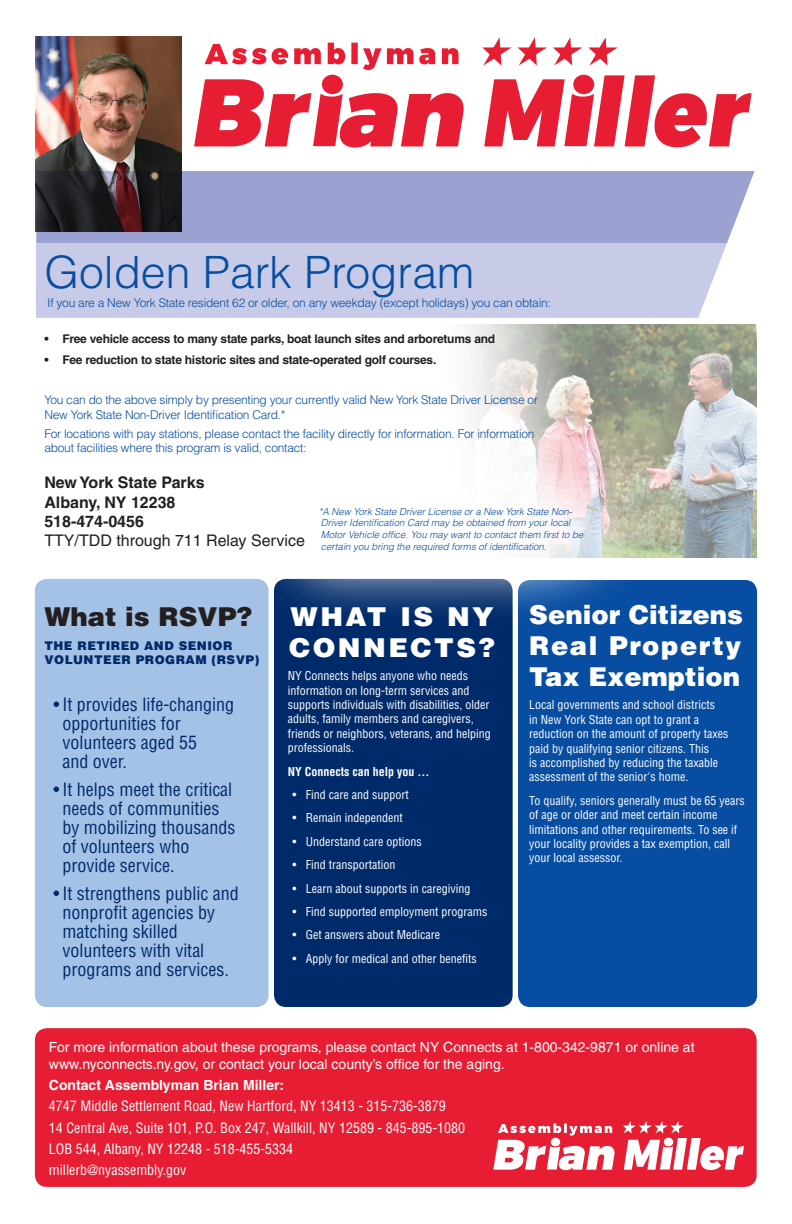
<style>
.page{position:relative;width:792px;height:1224px;background:#fff}
.page>*{position:absolute;margin:0;border:0;box-sizing:border-box;transform-origin:0 0}
.t1{font:300 44.5px "Helvetica";color:#074da1}
.t2{font:900 26px/31.2px "Helvetica";color:#fff;text-align:justify}
.t3{font:900 26px/31.2px "Helvetica";letter-spacing:.09em;color:#fff;scale:1.05 1}
.t4{font:900 26px "Helvetica";color:#231f20}
.t5{font:condensed 18px/19px "Helvetica";color:#002b6a}
.t6{font:700 16px "Helvetica";color:#231f20}
.t7{font:16px "Helvetica";color:#231f20}
.t8{font:condensed 14px "Helvetica";color:#fff}
.t9{font:14px/16.8px "Helvetica";color:#fff}
.t10{font:700 14px "Helvetica";color:#fff}
.t11{font:condensed 12px/14.4px "Helvetica";color:#fff}
.t12{font:300 12px/14.4px "Helvetica";letter-spacing:-.02em;color:#074da1}
.t13{font:700 12px "Helvetica";letter-spacing:-.02em;color:#231f20}
.t14{font:900 12px/14.4px "Helvetica";letter-spacing:.04em;color:#002b6a}
.t15{font:700 condensed 12px "Helvetica";color:#fff}
.t16{font:italic 300 9.7px/11.6px "Helvetica";color:#074da1}
</style>
<div class="page">
<div style="left:35px;top:1028px;width:722px;height:159px;background:#e71d33;border-radius:12px"></div>
<div style="left:518px;top:580px;width:239px;height:427px;background:#074da1;border-radius:12px"></div>
<div style="left:35px;top:579px;width:234px;height:428px;background:#a3c2e6;border-radius:12px"></div>
<div style="left:274px;top:579px;width:239px;height:428px;background:#002b6a;border-radius:12px"></div>
<div style="left:36px;top:243px;width:691px;height:75px;background:#c7cbe7"></div>
<img style="left:467px;top:325px;width:290px;height:233px">
<img style="left:493px;top:1121px;width:251px;height:50px">
<img style="left:35px;top:36px;width:146px;height:135px">
<div style="left:249px;top:435px;width:405px;height:188px;background:#fff;opacity:.92"></div>
<img style="left:194px;top:37px;width:558px;height:111px">
<svg style="left:35px;top:171px;width:720px;height:72px;background:#888bb2"></svg>
<p class="t1" style="left:44px;top:244px;width:431px">Golden Park Program</p>
<p class="t12" style="left:47px;top:295px;width:505px">If you are a New York State resident 62 or older, on any weekday (except holidays) you can obtain:</p>
<p class="t13" style="left:44px;top:332px;width:452px">• Free vehicle access to many state parks, boat launch sites and arboretums and</p>
<p class="t13" style="left:44px;top:353px;width:394px">• Fee reduction to state historic sites and state-operated golf courses.</p>
<p class="t12" style="left:44px;top:393px;width:495px">You can do the above simply by presenting your currently valid New York State Driver License or<br>New York State Non-Driver Identification Card.*</p>
<p class="t12" style="left:44px;top:426px;width:492px">For locations with pay stations, please contact the facility directly for information. For information about facilities where this program is valid, contact:</p>
<p class="t6" style="left:44px;top:473px;width:162px">New York State Parks</p>
<p class="t6" style="left:44px;top:492px;width:133px">Albany, NY 12238</p>
<p class="t6" style="left:44px;top:511px;width:101px">518-474-0456</p>
<p class="t7" style="left:44px;top:531px;width:262px">TTY/TDD through 711 Relay Service</p>
<p class="t16" style="left:319px;top:506px;width:266px">*A New York State Driver License or a New York State Non-Driver Identification Card may be obtained from your local Motor Vehicle office. You may want to contact them first to be certain you bring the required forms of identification.</p>
<p class="t4" style="left:44px;top:600px;width:209px">What is RSVP?</p>
<p class="t14" style="left:44px;top:638px;width:217px">THE RETIRED AND SENIOR<br>VOLUNTEER PROGRAM (RSVP)</p>
<p class="t5" style="left:62px;top:695px;width:173px;text-indent:-9px">• It provides life-changing opportunities for volunteers aged 55<br>and over.</p>
<p class="t5" style="left:62px;top:780px;width:174px;text-indent:-9px">• It helps meet the critical needs of communities by mobilizing thousands of volunteers who provide service.</p>
<p class="t5" style="left:62px;top:884px;width:178px;text-indent:-9px">• It strengthens public and nonprofit agencies by matching skilled volunteers with vital programs and services.</p>
<p class="t3" style="left:289px;top:600px;width:198px">WHAT IS NY<br>CONNECTS?</p>
<p class="t11" style="left:288px;top:669px;width:204px">NY Connects helps anyone who needs information on long-term services and supports individuals with disabilities, older adults, family members and caregivers, friends or neighbors, veterans, and helping professionals.</p>
<p class="t15" style="left:288px;top:764px;width:143px">NY Connects can help you …</p>
<p class="t11" style="left:292px;top:787px;width:118px">• Find care and support</p>
<p class="t11" style="left:292px;top:811px;width:112px">• Remain independent</p>
<p class="t11" style="left:292px;top:834px;width:131px">• Understand care options</p>
<p class="t11" style="left:292px;top:858px;width:105px">• Find transportation</p>
<p class="t11" style="left:292px;top:881px;width:180px">• Learn about supports in caregiving</p>
<p class="t11" style="left:292px;top:904px;width:197px">• Find supported employment programs</p>
<p class="t11" style="left:292px;top:928px;width:149px">• Get answers about Medicare</p>
<p class="t11" style="left:292px;top:951px;width:186px">• Apply for medical and other benefits</p>
<p class="t2" style="left:529px;top:598px;width:215px">Senior Citizens Real Property Tax Exemption</p>
<p class="t11" style="left:529px;top:698px;width:201px">Local governments and school districts<br>in New York State can opt to grant a reduction on the amount of property taxes paid by qualifying senior citizens. This<br>is accomplished by reducing the taxable assessment of the senior's home.</p>
<p class="t11" style="left:529px;top:793px;width:217px">To qualify, seniors generally must be 65 years of age or older and meet certain income limitations and other requirements. To see if your locality provides a tax exemption, call your local assessor.</p>
<p class="t9" style="left:49px;top:1039px;width:647px">For more information about these programs, please contact NY Connects at 1-800-342-9871 or online at www.nyconnects.ny.gov, or contact your local county’s office for the aging.</p>
<p class="t10" style="left:49px;top:1077px;width:237px">Contact Assemblyman Brian Miller:</p>
<p class="t8" style="left:49px;top:1098px;width:399px">4747 Middle Settlement Road, New Hartford, NY 13413 - 315-736-3879</p>
<p class="t8" style="left:49px;top:1119px;width:418px">14 Central Ave, Suite 101, P.O. Box 247, Wallkill, NY 12589 - 845-895-1080</p>
<p class="t8" style="left:49px;top:1140px;width:246px">LOB 544, Albany, NY 12248 - 518-455-5334</p>
<p class="t8" style="left:49px;top:1161px;width:139px">millerb@nyassembly.gov</p>
</div>
